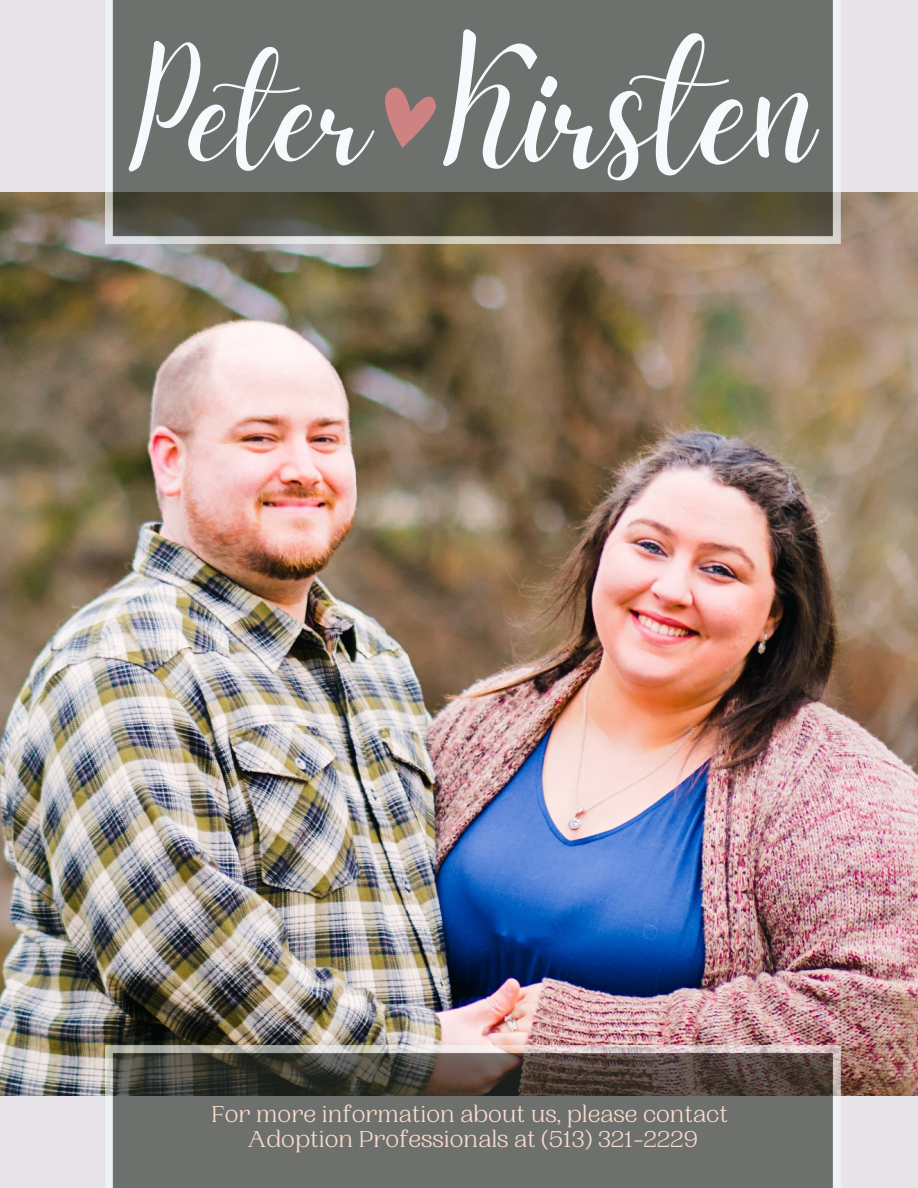
<style>
.page{position:relative;width:918px;height:1188px;background:#e6e4e8}
.page>*{position:absolute;margin:0;border:0;box-sizing:border-box;transform-origin:0 0}
.t1{font:179.1px "Daydream";color:#f5fbfd}
.t2{font:156.15px "Daydream";color:#f5fbfd}
.t3{font:24.15px "PP Woodland";color:#f9dccc}
</style>
<div class="page">
<img style="left:0;top:193px;width:918px;height:903px">
<img style="left:105px;top:0;width:735px;height:243px">
<svg style="left:375px;top:78px;width:63px;height:70px;background:#927675"></svg>
<img style="left:105px;top:1045px;width:735px;height:143px">
<p class="t2" style="left:132px;top:22px;width:242px">Peter</p>
<p class="t1" style="left:443px;top:5px;width:375px">Kirsten</p>
<p class="t3" style="left:212px;top:1100px;width:518px">For more information about us, please contact</p>
<p class="t3" style="left:247px;top:1125px;width:452px">Adoption Professionals at (513) 321-2229</p>
</div>
